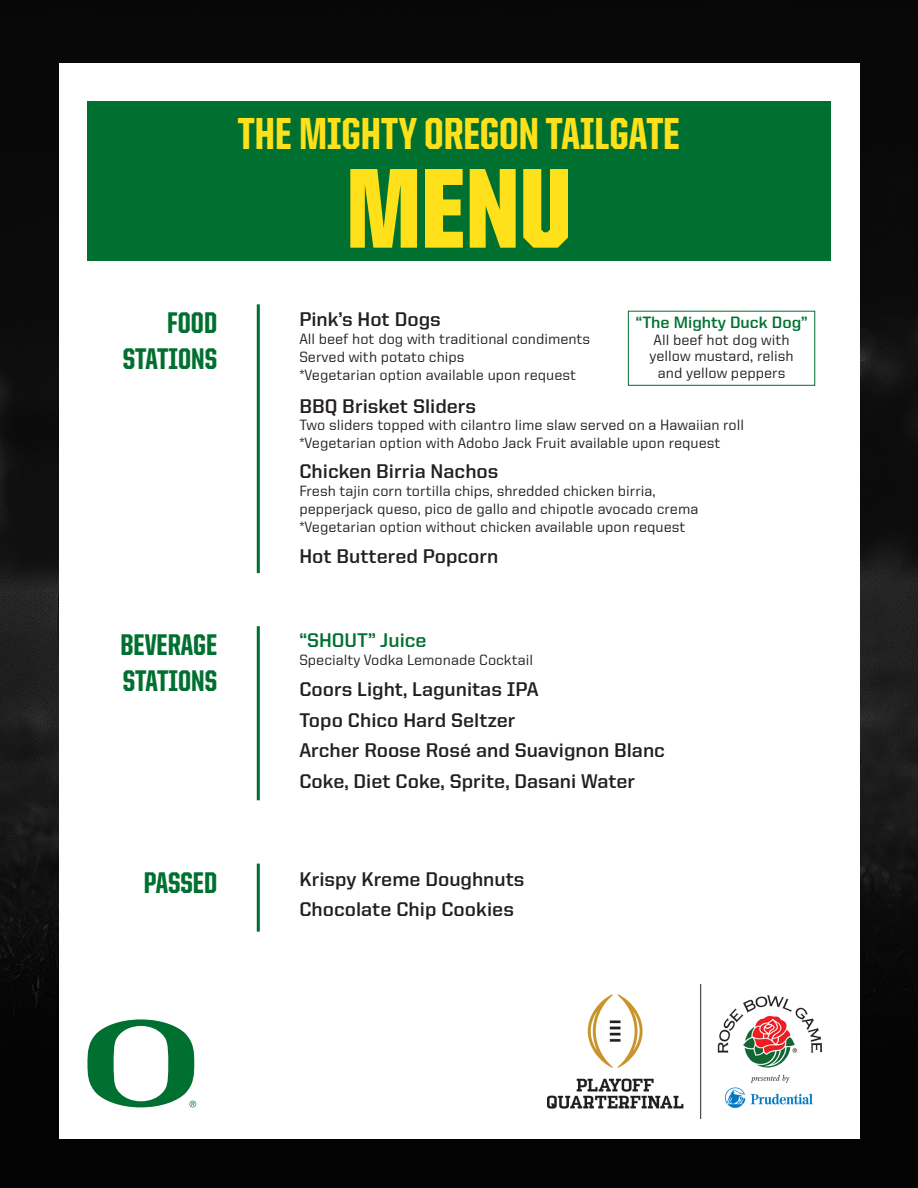
<style>
.page{position:relative;width:918px;height:1188px;background:#fff}
.page>*{position:absolute;margin:0;border:0;box-sizing:border-box;transform-origin:0 0}
.t1{font:900 114px "United Sans Cond";color:#fee11a}
.t2{font:800 45px "United Sans Cond";color:#fee11a}
.t3{font:800 30px/36px "United Sans Cond";color:#007030;text-align:right}
.t4{font:700 19.95px "United Sans Reg";color:#231f20}
.t5{font:700 19.95px "United Sans Reg";color:#007030}
.t6{font:700 16.5px "United Sans Reg";color:#007030}
.t7{font:500 15px/16.5px "United Sans Reg";color:#231f20;text-align:center}
</style>
<div class="page">
<img style="left:0;top:0;width:918px;height:1188px">
<div style="left:59px;top:63px;width:800px;height:1076px;background:#fff"></div>
<div style="left:87px;top:101px;width:744px;height:159px;background:#007030"></div>
<hr style="left:257px;top:304px;width:3px;height:269px;background:#007030">
<hr style="left:257px;top:626px;width:3px;height:174px;background:#007030">
<hr style="left:257px;top:864px;width:3px;height:68px;background:#007030">
<img style="left:547px;top:984px;width:275px;height:135px">
<div style="left:628px;top:311px;width:187px;height:75px;border:1px solid #007030"></div>
<svg style="left:87px;top:1019px;width:109px;height:88px"></svg>
<p class="t2" style="left:238px;top:110px;width:444px">THE MIGHTY OREGON TAILGATE</p>
<p class="t1" style="left:346px;top:148px;width:227px">MENU</p>
<p class="t3" style="left:123px;top:305px;width:96px">FOOD<br>STATIONS</p>
<p class="t4" style="left:299px;top:308px;width:143px">Pink’s Hot Dogs</p>
<p class="t7" style="left:299px;top:330px;width:292px">All beef hot dog with traditional condiments</p>
<p class="t7" style="left:299px;top:348px;width:167px">Served with potato chips</p>
<p class="t7" style="left:299px;top:366px;width:278px">*Vegetarian option available upon request</p>
<p class="t4" style="left:299px;top:395px;width:178px">BBQ Brisket Sliders</p>
<p class="t7" style="left:299px;top:416px;width:446px">Two sliders topped with cilantro lime slaw served on a Hawaiian roll</p>
<p class="t7" style="left:299px;top:434px;width:423px">*Vegetarian option with Adobo Jack Fruit available upon request</p>
<p class="t4" style="left:299px;top:461px;width:201px">Chicken Birria Nachos</p>
<p class="t7" style="left:299px;top:483px;width:358px">Fresh tajin corn tortilla chips, shredded chicken birria,</p>
<p class="t7" style="left:299px;top:501px;width:401px">pepperjack queso, pico de gallo and chipotle avocado crema</p>
<p class="t7" style="left:299px;top:519px;width:388px">*Vegetarian option without chicken available upon request</p>
<p class="t4" style="left:299px;top:545px;width:201px">Hot Buttered Popcorn</p>
<p class="t6" style="left:636px;top:314px;width:173px">“The Mighty Duck Dog”</p>
<p class="t7" style="left:650px;top:331px;width:146px">All beef hot dog with yellow mustard, relish and yellow peppers</p>
<p class="t3" style="left:120px;top:627px;width:98px;text-align:left">BEVERAGE<br>STATIONS</p>
<p class="t5" style="left:299px;top:630px;width:129px">“SHOUT” Juice</p>
<p class="t7" style="left:299px;top:652px;width:235px">Specialty Vodka Lemonade Cocktail</p>
<p class="t4" style="left:299px;top:678px;width:241px">Coors Light, Lagunitas IPA</p>
<p class="t4" style="left:299px;top:709px;width:218px">Topo Chico Hard Seltzer</p>
<p class="t4" style="left:299px;top:739px;width:367px">Archer Roose Rosé and Suavignon Blanc</p>
<p class="t4" style="left:299px;top:770px;width:337px">Coke, Diet Coke, Sprite, Dasani Water</p>
<p class="t3" style="left:144px;top:865px;width:75px">PASSED</p>
<p class="t4" style="left:299px;top:868px;width:227px">Krispy Kreme Doughnuts</p>
<p class="t4" style="left:299px;top:899px;width:216px">Chocolate Chip Cookies</p>
</div>
